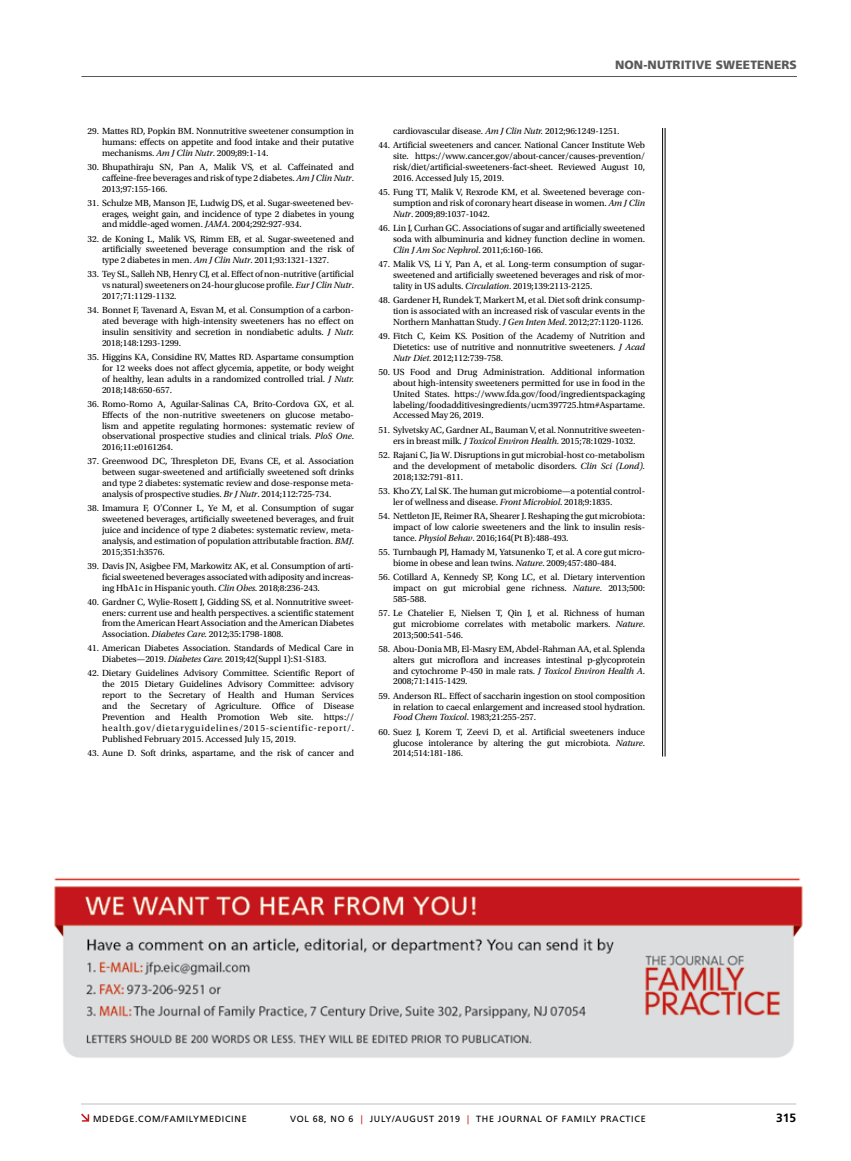
<style>
.page{position:relative;width:851px;height:1161px;background:#fff}
.page>*{position:absolute;margin:0;border:0;box-sizing:border-box;transform-origin:0 0}
.t1{font:900 12px "Frutiger LT Std";letter-spacing:.01em;color:#58595b}
.t2{font:700 12px "Frutiger LT Std";color:#000}
.t3{font:9.3px/10.8px "Utopia Std";letter-spacing:-.01em;color:#000;text-align:justify}
.t4{font:9px "Frutiger LT Std";letter-spacing:.075em;color:#000}
.s1{font-style:italic}
.s2{color:#c4161c}
</style>
<div class="page">
<hr style="left:81px;top:76px;width:716px;height:1px;background:#58595b">
<svg style="left:81px;top:1114px;width:8px;height:8px"></svg>
<hr style="left:81px;top:1104px;width:715px;height:1px;background:#bcbec0">
<hr style="left:664px;top:128px;width:1px;height:629px;background:#000">
<hr style="left:662px;top:128px;width:1px;height:629px;background:#000">
<img style="left:54px;top:877px;width:749px;height:181px">
<p class="t3" style="left:102px;top:126px;width:253px;text-indent:-14px">29. Mattes RD, Popkin BM. Nonnutritive sweetener consumption in humans: effects on appetite and food intake and their putative mechanisms. <span class="s1">Am J Clin Nutr</span>. 2009;89:1-14.</p>
<p class="t3" style="left:102px;top:162px;width:253px;text-indent:-14px">30. Bhupathiraju SN, Pan A, Malik VS, et al. Caffeinated and caffeine-free beverages and risk of type 2 diabetes. <span class="s1">Am J Clin Nutr</span>.<br>2013;97:155-166.</p>
<p class="t3" style="left:102px;top:197px;width:253px;text-indent:-14px">31. Schulze MB, Manson JE, Ludwig DS, et al. Sugar-sweetened bev&shy;erages, weight gain, and incidence of type 2 diabetes in young and middle-aged women. <span class="s1">JAMA</span>. 2004;292:927-934.</p>
<p class="t3" style="left:102px;top:233px;width:253px;text-indent:-14px">32. de Koning L, Malik VS, Rimm EB, et al. Sugar-sweetened and artificially sweetened beverage consumption and the risk of type 2 diabetes in men. <span class="s1">Am J Clin Nutr</span>. 2011;93:1321-1327.</p>
<p class="t3" style="left:102px;top:269px;width:253px;text-indent:-14px">33. Tey SL, Salleh NB, Henry CJ, et al. Effect of non-nutritive (artificial vs natural) sweeteners on 24-hour glucose profile. <span class="s1">Eur J Clin Nutr</span>.<br>2017;71:1129-1132.</p>
<p class="t3" style="left:102px;top:305px;width:253px;text-indent:-14px">34. Bonnet F, Tavenard A, Esvan M, et al. Consumption of a carbon&shy;ated beverage with high-intensity sweeteners has no effect on insulin sensitivity and secretion in nondiabetic adults. <span class="s1">J Nutr.<br></span>2018;148:1293-1299.</p>
<p class="t3" style="left:102px;top:352px;width:253px;text-indent:-14px">35. Higgins KA, Considine RV, Mattes RD. Aspartame consumption for 12 weeks does not affect glycemia, appetite, or body weight of healthy, lean adults in a randomized controlled trial. <span class="s1">J Nutr.<br></span>2018;148:650-657.</p>
<p class="t3" style="left:102px;top:399px;width:253px;text-indent:-14px">36. Romo-Romo A, Aguilar-Salinas CA, Brito-Cordova GX, et al.<br>Effects of the non-nutritive sweeteners on glucose metabo&shy;lism and appetite regulating hormones: systematic review of observational prospective studies and clinical trials. <span class="s1">PloS One</span>.<br>2016;11:e0161264.</p>
<p class="t3" style="left:102px;top:456px;width:253px;text-indent:-14px">37. Greenwood DC, Threspleton DE, Evans CE, et al. Association between sugar-sweetened and artificially sweetened soft drinks and type 2 diabetes: systematic review and dose-response meta&shy;analysis of prospective studies. <span class="s1">Br J Nutr</span>. 2014;112:725-734.</p>
<p class="t3" style="left:102px;top:503px;width:253px;text-indent:-14px">38. Imamura F, O’Conner L, Ye M, et al. Consumption of sugar sweetened beverages, artificially sweetened beverages, and fruit juice and incidence of type 2 diabetes: systematic review, meta&shy;analysis, and estimation of population attributable fraction. <span class="s1">BMJ</span>.<br>2015;351:h3576.</p>
<p class="t3" style="left:102px;top:561px;width:253px;text-indent:-14px">39. Davis JN, Asigbee FM, Markowitz AK, et al. Consumption of arti&shy;ficial sweetened beverages associated with adiposity and increas&shy;ing HbA1c in Hispanic youth. <span class="s1">Clin Obes.</span> 2018;8:236-243.</p>
<p class="t3" style="left:102px;top:596px;width:253px;text-indent:-14px">40. Gardner C, Wylie-Rosett J, Gidding SS, et al. Nonnutritive sweet&shy;eners: current use and health perspectives. a scientific statement from the American Heart Association and the American Diabetes Association. <span class="s1">Diabetes Care.</span> 2012;35:1798-1808.</p>
<p class="t3" style="left:102px;top:643px;width:253px;text-indent:-14px">41. American Diabetes Association. Standards of Medical Care in<br>Diabetes—2019. <span class="s1">Diabetes Care.</span> 2019;42(Suppl 1):S1-S183.</p>
<p class="t3" style="left:102px;top:668px;width:254px;text-indent:-14px">42. Dietary Guidelines Advisory Committee. Scientific Report of the 2015 Dietary Guidelines Advisory Committee: advisory report to the Secretary of Health and Human Services and the Secretary of Agriculture. Office of Disease Prevention and Health Promotion Web site. https:// health.gov/dietaryguidelines/2015-scientific-report/.<br>Published February 2015. Accessed July 15, 2019.</p>
<p class="t3" style="left:88px;top:748px;width:268px">43. Aune D. Soft drinks, aspartame, and the risk of cancer and</p>
<p class="t1" style="left:615px;top:58px;width:183px">NON-NUTRITIVE SWEETENERS</p>
<p class="t3" style="left:393px;top:126px;width:228px">cardiovascular disease. <span class="s1">Am J Clin Nutr.</span> 2012;96:1249-1251.</p>
<p class="t3" style="left:393px;top:140px;width:253px;text-indent:-14px">44. Artificial sweeteners and cancer. National Cancer Institute Web site. https://www.cancer.gov/about-cancer/causes-prevention/ risk/diet/artificial-sweeteners-fact-sheet. Reviewed August 10, 2016. Accessed July 15, 2019.</p>
<p class="t3" style="left:393px;top:187px;width:253px;text-indent:-14px">45. Fung TT, Malik V, Rexrode KM, et al. Sweetened beverage con&shy;sumption and risk of coronary heart disease in women. <span class="s1">Am J Clin Nutr</span>. 2009;89:1037-1042.</p>
<p class="t3" style="left:393px;top:223px;width:253px;text-indent:-14px">46. Lin J, Curhan GC. Associations of sugar and artificially sweetened soda with albuminuria and kidney function decline in women.<br><span class="s1">Clin J Am Soc Nephrol</span>. 2011;6:160-166.</p>
<p class="t3" style="left:393px;top:259px;width:253px;text-indent:-14px">47. Malik VS, Li Y, Pan A, et al. Long-term consumption of sugar&shy;sweetened and artificially sweetened beverages and risk of mor&shy;tality in US adults. <span class="s1">Circulation</span>. 2019;139:2113-2125.</p>
<p class="t3" style="left:393px;top:295px;width:253px;text-indent:-14px">48. Gardener H, Rundek T, Markert M, et al. Diet soft drink consump&shy;tion is associated with an increased risk of vascular events in the Northern Manhattan Study. <span class="s1">J Gen Inten Med</span>. 2012;27:1120-1126.</p>
<p class="t3" style="left:393px;top:331px;width:253px;text-indent:-14px">49. Fitch C, Keim KS. Position of the Academy of Nutrition and Dietetics: use of nutritive and nonnutritive sweeteners. <span class="s1">J Acad Nutr Diet</span>. 2012;112:739-758.</p>
<p class="t3" style="left:393px;top:367px;width:253px;text-indent:-14px">50. US Food and Drug Administration. Additional information about high-intensity sweeteners permitted for use in food in the United States. https://www.fda.gov/food/ingredientspackaging labeling/foodadditivesingredients/ucm397725.htm#Aspartame.<br>Accessed May 26, 2019.</p>
<p class="t3" style="left:378px;top:424px;width:268px;text-align:center">51. Sylvetsky AC, Gardner AL, Bauman V, et al. Nonnutritive sweeten&shy;ers in breast milk. <span class="s1">J Toxicol Environ Health</span>. 2015;78:1029-1032.</p>
<p class="t3" style="left:393px;top:450px;width:253px;text-indent:-14px">52. Rajani C, Jia W. Disruptions in gut microbial-host co-metabolism and the development of metabolic disorders. <span class="s1">Clin Sci (Lond).<br></span>2018;132:791-811.</p>
<p class="t3" style="left:393px;top:485px;width:253px;text-indent:-14px">53. Kho ZY, Lal SK. The human gut microbiome—a potential control&shy;ler of wellness and disease. <span class="s1">Front Microbiol</span>. 2018;9:1835.</p>
<p class="t3" style="left:393px;top:511px;width:253px;text-indent:-14px">54. Nettleton JE, Reimer RA, Shearer J. Reshaping the gut microbiota: impact of low calorie sweeteners and the link to insulin resis&shy;tance. <span class="s1">Physiol Behav</span>. 2016;164(Pt B):488-493.</p>
<p class="t3" style="left:393px;top:547px;width:253px;text-indent:-14px">55. Turnbaugh PJ, Hamady M, Yatsunenko T, et al. A core gut micro&shy;biome in obese and lean twins. <span class="s1">Nature</span>. 2009;457:480-484.</p>
<p class="t3" style="left:393px;top:572px;width:253px;text-indent:-14px">56. Cotillard A, Kennedy SP, Kong LC, et al. Dietary intervention impact on gut microbial gene richness. <span class="s1">Nature</span>. 2013;500:<br>585-588.</p>
<p class="t3" style="left:393px;top:608px;width:253px;text-indent:-14px">57. Le Chatelier E, Nielsen T, Qin J, et al. Richness of human gut microbiome correlates with metabolic markers. <span class="s1">Nature</span>.<br>2013;500:541-546.</p>
<p class="t3" style="left:393px;top:644px;width:253px;text-indent:-14px">58. Abou-Donia MB, El-Masry EM, Abdel-Rahman AA, et al. Splenda alters gut microflora and increases intestinal p-glycoprotein and cytochrome P-450 in male rats. <span class="s1">J Toxicol Environ Health A</span>.<br>2008;71:1415-1429.</p>
<p class="t3" style="left:393px;top:690px;width:253px;text-indent:-14px">59. Anderson RL. Effect of saccharin ingestion on stool composition in relation to caecal enlargement and increased stool hydration.<br><span class="s1">Food Chem Toxicol</span>. 1983;21:255-257.</p>
<p class="t3" style="left:393px;top:726px;width:253px;text-indent:-14px">60. Suez J, Korem T, Zeevi D, et al. Artificial sweeteners induce glucose intolerance by altering the gut microbiota. <span class="s1">Nature</span>.<br>2014;514:181-186.</p>
<p class="t4" style="left:93px;top:1113px;width:155px">MDEDGE.COM/FAMILYMEDICINE</p>
<p class="t4" style="left:290px;top:1113px;width:357px">VOL 68, NO 6 <span class="s2">|</span> JULY/AUGUST 2019 <span class="s2">|</span> THE JOURNAL OF FAMILY PRACTICE</p>
<p class="t2" style="left:776px;top:1111px;width:22px">315</p>
</div>
